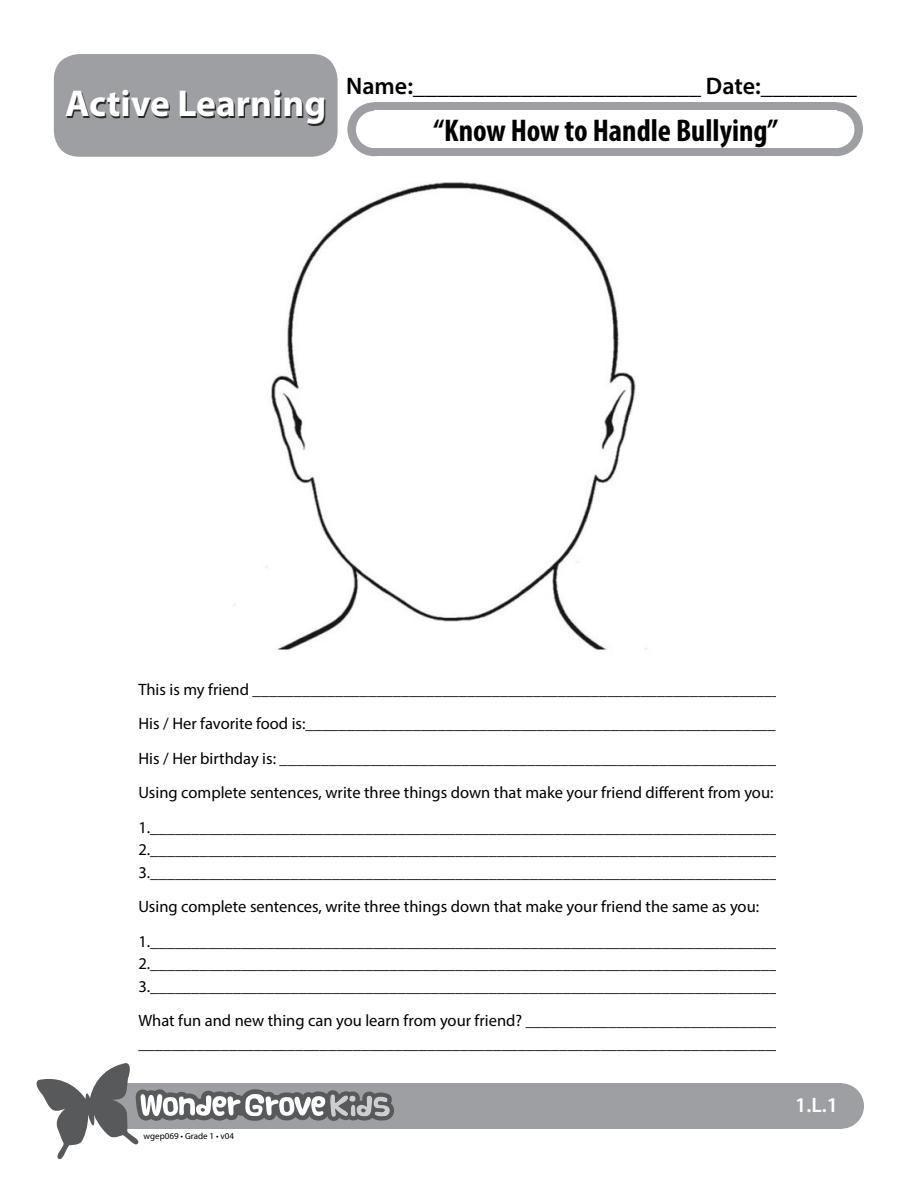
<style>
.page{position:relative;width:918px;height:1188px;background:#fff}
.page>*{position:absolute;margin:0;border:0;box-sizing:border-box;transform-origin:0 0}
.t1{font:700 37.5px "Myriad Pro";color:#fff}
.t2{font:700 condensed 31.5px "Myriad Pro";color:#000}
.t3{font:600 24px "Myriad Pro";color:#000}
.t4{font:600 21px "Myriad Pro";color:#fff}
.t5{font:16.5px/34.5px "Myriad Pro";color:#000}
.t6{font:9px "Myriad Pro";color:#000}
</style>
<div class="page">
<div style="left:54px;top:54px;width:284px;height:103px;background:#9d9fa2;border-radius:26px"></div>
<div style="left:819px;top:1083px;width:45px;height:46px;background:#9d9fa2;border-radius:50%"></div>
<div style="left:102px;top:1083px;width:739px;height:46px;background:#9d9fa2"></div>
<svg style="left:36px;top:1063px;width:358px;height:97px"></svg>
<div style="left:67px;top:91px;width:259px;height:35px;background:#000;opacity:.75"></div>
<div style="left:809px;top:102px;width:54px;height:54px;background:#9d9fa2;border-radius:50%"></div>
<div style="left:347px;top:102px;width:54px;height:54px;background:#9d9fa2;border-radius:50%"></div>
<div style="left:374px;top:102px;width:462px;height:54px;background:#9d9fa2"></div>
<div style="left:818px;top:111px;width:36px;height:37px;background:#fff;border-radius:50%"></div>
<div style="left:374px;top:111px;width:463px;height:37px;background:#fff"></div>
<div style="left:356px;top:111px;width:37px;height:37px;background:#fff;border-radius:50%"></div>
<img style="left:233px;top:182px;width:414px;height:468px">
<h1 class="t1" style="left:65px;top:79px;width:263px">Active Learning</h1>
<h3 class="t3" style="left:346px;top:71px;width:512px">Name:________________________ Date:________</h3>
<h2 class="t2" style="left:433px;top:110px;width:346px">“Know How to Handle Bullying”</h2>
<p class="t5" style="left:138px;top:671px;width:646px">This is my friend ________________________________________________________________ His / Her favorite food is:_________________________________________________________ His / Her birthday is: _____________________________________________________________ Using complete sentences, write three things down that make your friend different from you:<br>1.____________________________________________________________________________</p>
<p class="t5" style="left:138px;top:838px;width:640px;line-height:22.5px">2.____________________________________________________________________________<br>3.____________________________________________________________________________</p>
<p class="t5" style="left:138px;top:889px;width:640px">Using complete sentences, write three things down that make your friend the same as you:<br>1.____________________________________________________________________________</p>
<p class="t5" style="left:138px;top:952px;width:640px;line-height:22.5px">2.____________________________________________________________________________<br>3.____________________________________________________________________________</p>
<p class="t5" style="left:138px;top:1009px;width:645px;line-height:22.5px">What fun and new thing can you learn from your friend? _______________________________ ______________________________________________________________________________</p>
<p class="t6" style="left:144px;top:1130px;width:92px">wgep069 • Grade 1 • v04</p>
<p class="t4" style="left:795px;top:1092px;width:44px">1.L.1</p>
</div>
